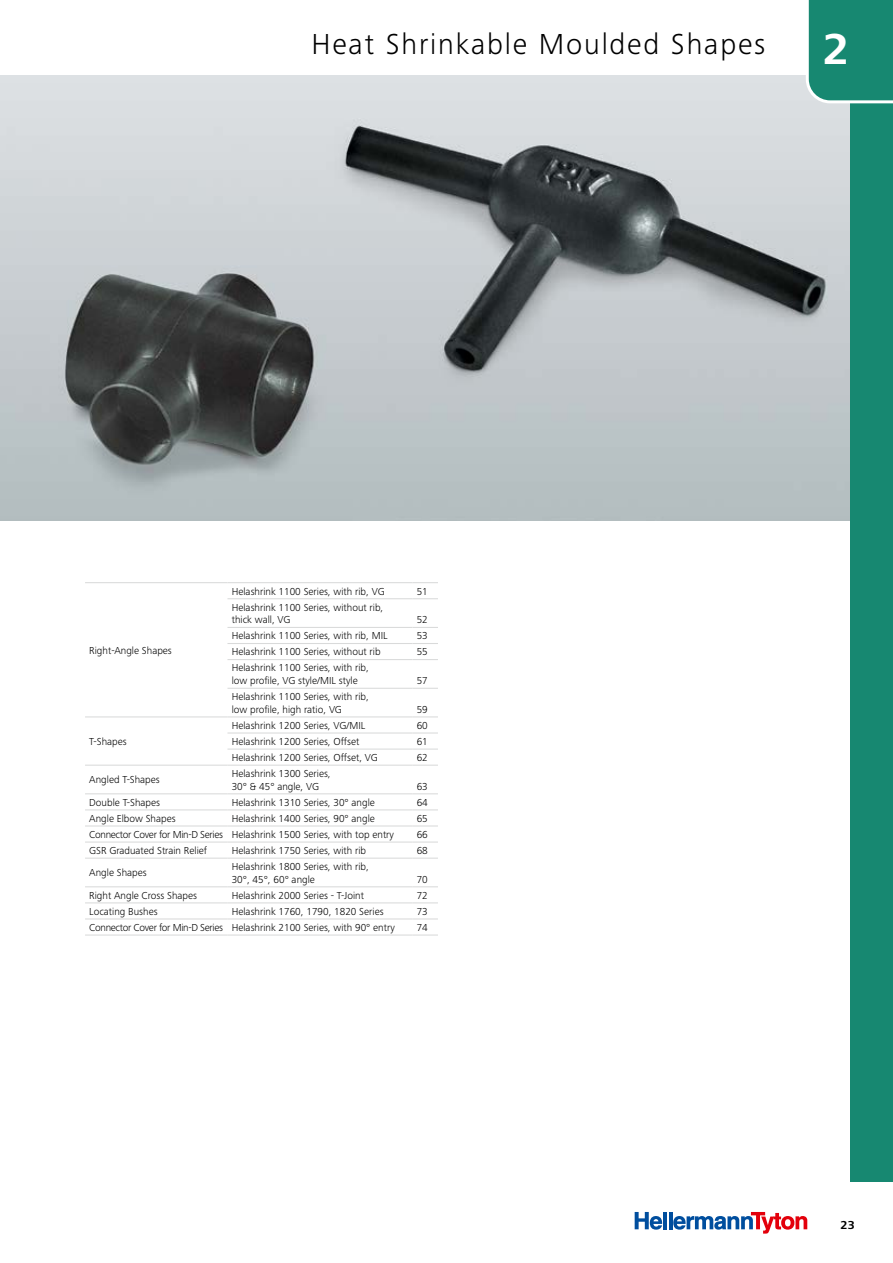
<style>
.page{position:relative;width:893px;height:1263px;background:#fff}
.page>*{position:absolute;margin:0;border:0;box-sizing:border-box;transform-origin:0 0}
.t1{font:700 45px "Frutiger Next LTW1 G";color:#fff}
.t2{font:300 30px "Frutiger Next LTW1 G";letter-spacing:.06em;color:#000}
.t3{font:700 12px "Frutiger Next LTW1 G";color:#000}
.t4{font:300 10.5px/12.6px "Frutiger Next LTW1 G";color:#000}
</style>
<div class="page">
<hr style="left:663px;top:1212px;width:4px;height:17px;background:#004e9e">
<hr style="left:669px;top:1212px;width:3px;height:17px;background:#004e9e">
<svg style="left:635px;top:1212px;width:27px;height:17px"></svg>
<svg style="left:673px;top:1212px;width:134px;height:21px"></svg>
<img style="left:0;top:76px;width:850px;height:445px">
<div style="left:850px;top:101px;width:43px;height:1080px;background:#178871"></div>
<svg style="left:804px;top:0;width:89px;height:105px;background:#2c927e"></svg>
<hr style="left:85px;top:582px;width:142px;height:1px;background:#d9dada">
<hr style="left:227px;top:582px;width:185px;height:1px;background:#d9dada">
<svg style="left:412px;top:582px;width:26px;height:1px"></svg>
<hr style="left:227px;top:598px;width:185px;height:1px;background:#d9dada">
<svg style="left:412px;top:598px;width:26px;height:1px"></svg>
<hr style="left:227px;top:627px;width:185px;height:1px;background:#d9dada">
<svg style="left:412px;top:627px;width:26px;height:1px"></svg>
<hr style="left:227px;top:643px;width:185px;height:1px;background:#d9dada">
<svg style="left:412px;top:643px;width:26px;height:1px"></svg>
<hr style="left:227px;top:659px;width:185px;height:1px;background:#d9dada">
<svg style="left:412px;top:659px;width:26px;height:1px"></svg>
<hr style="left:227px;top:688px;width:185px;height:1px;background:#d9dada">
<svg style="left:412px;top:688px;width:26px;height:1px"></svg>
<hr style="left:85px;top:716px;width:142px;height:1px;background:#d9dada">
<hr style="left:227px;top:716px;width:185px;height:1px;background:#d9dada">
<svg style="left:412px;top:716px;width:26px;height:1px"></svg>
<hr style="left:227px;top:732px;width:185px;height:1px;background:#d9dada">
<svg style="left:412px;top:732px;width:26px;height:1px"></svg>
<hr style="left:227px;top:748px;width:185px;height:2px;background:#d9dada">
<hr style="left:412px;top:748px;width:26px;height:2px;background:#d9dada">
<hr style="left:85px;top:765px;width:142px;height:1px;background:#d9dada">
<hr style="left:227px;top:765px;width:185px;height:1px;background:#d9dada">
<svg style="left:412px;top:765px;width:26px;height:1px"></svg>
<hr style="left:85px;top:793px;width:142px;height:1px;background:#d9dada">
<hr style="left:227px;top:793px;width:185px;height:1px;background:#d9dada">
<svg style="left:412px;top:793px;width:26px;height:1px"></svg>
<hr style="left:85px;top:809px;width:142px;height:1px;background:#d9dada">
<hr style="left:227px;top:809px;width:185px;height:1px;background:#d9dada">
<svg style="left:412px;top:809px;width:26px;height:1px"></svg>
<hr style="left:85px;top:825px;width:142px;height:1px;background:#d9dada">
<hr style="left:227px;top:825px;width:185px;height:1px;background:#d9dada">
<svg style="left:412px;top:825px;width:26px;height:1px"></svg>
<hr style="left:85px;top:841px;width:142px;height:1px;background:#d9dada">
<hr style="left:227px;top:841px;width:185px;height:1px;background:#d9dada">
<svg style="left:412px;top:841px;width:26px;height:1px"></svg>
<hr style="left:85px;top:858px;width:142px;height:1px;background:#d9dada">
<hr style="left:227px;top:858px;width:185px;height:1px;background:#d9dada">
<svg style="left:412px;top:858px;width:26px;height:1px"></svg>
<hr style="left:85px;top:886px;width:142px;height:1px;background:#d9dada">
<hr style="left:227px;top:886px;width:185px;height:1px;background:#d9dada">
<svg style="left:412px;top:886px;width:26px;height:1px"></svg>
<hr style="left:85px;top:902px;width:142px;height:1px;background:#d9dada">
<hr style="left:227px;top:902px;width:185px;height:1px;background:#d9dada">
<svg style="left:412px;top:902px;width:26px;height:1px"></svg>
<hr style="left:85px;top:918px;width:142px;height:1px;background:#d9dada">
<hr style="left:227px;top:918px;width:185px;height:1px;background:#d9dada">
<svg style="left:412px;top:918px;width:26px;height:1px"></svg>
<hr style="left:85px;top:934px;width:142px;height:1px;background:#d9dada">
<hr style="left:227px;top:934px;width:185px;height:1px;background:#d9dada">
<svg style="left:412px;top:934px;width:26px;height:1px"></svg>
<h2 class="t2" style="left:311px;top:27px;width:455px">Heat Shrinkable Moulded Shapes</h2>
<h1 class="t1" style="left:823px;top:24px;width:28px">2</h1>
<p class="t4" style="left:89px;top:644px;width:84px">Right-Angle Shapes</p>
<p class="t4" style="left:89px;top:735px;width:39px">T-Shapes</p>
<p class="t4" style="left:232px;top:585px;width:154px">Helashrink 1100 Series, with rib, VG</p>
<p class="t4" style="left:417px;top:585px;width:13px">51</p>
<p class="t4" style="left:232px;top:601px;width:153px">Helashrink 1100 Series, without rib, thick wall, VG</p>
<p class="t4" style="left:417px;top:613px;width:13px">52</p>
<p class="t4" style="left:232px;top:629px;width:157px">Helashrink 1100 Series, with rib, MIL</p>
<p class="t4" style="left:417px;top:629px;width:13px">53</p>
<p class="t4" style="left:232px;top:645px;width:150px">Helashrink 1100 Series, without rib</p>
<p class="t4" style="left:417px;top:645px;width:13px">55</p>
<p class="t4" style="left:232px;top:662px;width:139px">Helashrink 1100 Series, with rib, low profile, VG style/MIL style</p>
<p class="t4" style="left:417px;top:674px;width:13px">57</p>
<p class="t4" style="left:232px;top:690px;width:139px">Helashrink 1100 Series, with rib, low profile, high ratio, VG</p>
<p class="t4" style="left:417px;top:703px;width:13px">59</p>
<p class="t4" style="left:232px;top:719px;width:135px">Helashrink 1200 Series, VG/MIL</p>
<p class="t4" style="left:417px;top:719px;width:13px">60</p>
<p class="t4" style="left:232px;top:735px;width:129px">Helashrink 1200 Series, Offset</p>
<p class="t4" style="left:417px;top:735px;width:13px">61</p>
<p class="t4" style="left:232px;top:751px;width:148px">Helashrink 1200 Series, Offset, VG</p>
<p class="t4" style="left:417px;top:751px;width:13px">62</p>
<p class="t4" style="left:89px;top:773px;width:72px">Angled T-Shapes</p>
<p class="t4" style="left:232px;top:767px;width:100px">Helashrink 1300 Series,<br>30° &amp; 45° angle, VG</p>
<p class="t4" style="left:417px;top:780px;width:13px">63</p>
<p class="t4" style="left:89px;top:796px;width:72px">Double T-Shapes</p>
<p class="t4" style="left:232px;top:796px;width:145px">Helashrink 1310 Series, 30° angle</p>
<p class="t4" style="left:417px;top:796px;width:13px">64</p>
<p class="t4" style="left:89px;top:812px;width:88px">Angle Elbow Shapes</p>
<p class="t4" style="left:232px;top:812px;width:145px">Helashrink 1400 Series, 90° angle</p>
<p class="t4" style="left:417px;top:812px;width:13px">65</p>
<p class="t4" style="left:89px;top:828px;width:306px">Connector Cover for Min-D Series Helashrink 1500 Series, with top entry</p>
<p class="t4" style="left:417px;top:828px;width:13px">66</p>
<p class="t4" style="left:89px;top:844px;width:119px">GSR Graduated Strain Relief</p>
<p class="t4" style="left:232px;top:844px;width:136px">Helashrink 1750 Series, with rib</p>
<p class="t4" style="left:417px;top:844px;width:13px">68</p>
<p class="t4" style="left:89px;top:866px;width:59px">Angle Shapes</p>
<p class="t4" style="left:232px;top:860px;width:139px">Helashrink 1800 Series, with rib,<br>30°, 45°, 60° angle</p>
<p class="t4" style="left:417px;top:873px;width:13px">70</p>
<p class="t4" style="left:89px;top:889px;width:109px">Right Angle Cross Shapes</p>
<p class="t4" style="left:232px;top:889px;width:134px">Helashrink 2000 Series - T-Joint</p>
<p class="t4" style="left:417px;top:889px;width:13px">72</p>
<p class="t4" style="left:89px;top:905px;width:70px">Locating Bushes</p>
<p class="t4" style="left:232px;top:905px;width:153px">Helashrink 1760, 1790, 1820 Series</p>
<p class="t4" style="left:417px;top:905px;width:13px">73</p>
<p class="t4" style="left:89px;top:921px;width:307px">Connector Cover for Min-D Series Helashrink 2100 Series, with 90° entry</p>
<p class="t4" style="left:417px;top:921px;width:13px">74</p>
<p class="t3" style="left:841px;top:1218px;width:16px">23</p>
</div>
